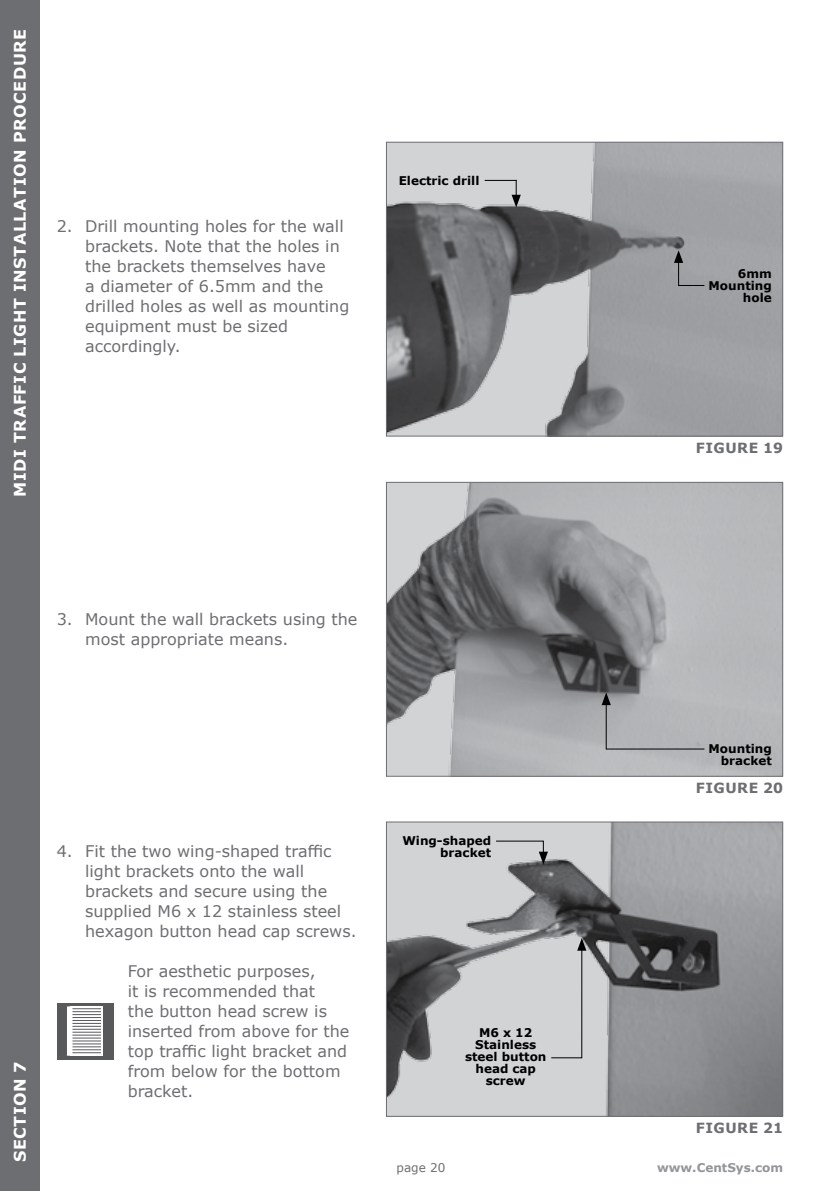
<style>
.page{position:relative;width:840px;height:1191px;background:#fff}
.page>*{position:absolute;margin:0;border:0;box-sizing:border-box;transform-origin:0 0}
.t1{font:16px/20px "Verdana";color:#6d6e71}
.t2{font:700 16px "Verdana";letter-spacing:.035em;color:#fff}
.t3{font:700 14px "Verdana";letter-spacing:.035em;color:#6d6e71}
.t4{font:700 12px/12px "Verdana";color:#000;text-align:right}
.t5{font:700 12px "Verdana";color:#939598}
.t6{font:12px "Verdana";color:#6d6e71}
</style>
<div class="page">
<div style="left:0;top:0;width:40px;height:1191px;background:#6d6e71"></div>
<svg style="left:386px;top:141px;width:397px;height:296px;background:#96989a"></svg>
<svg style="left:386px;top:481px;width:397px;height:296px;background:#9d9ea1"></svg>
<svg style="left:386px;top:821px;width:397px;height:296px;background:#9d9fa1"></svg>
<div style="left:57px;top:1002px;width:56px;height:57px;background:#58595b"></div>
<div style="left:70px;top:1006px;width:33px;height:49px;background:#fff"></div>
<svg style="left:67px;top:1006px;width:34px;height:49px"></svg>
<svg style="left:511px;top:180px;width:9px;height:27px"></svg>
<hr style="left:484px;top:180px;width:32px;height:1px;background:#000">
<svg style="left:673px;top:250px;width:31px;height:36px"></svg>
<hr style="left:605px;top:702px;width:1px;height:47px;background:#000">
<svg style="left:601px;top:692px;width:9px;height:13px"></svg>
<hr style="left:606px;top:748px;width:98px;height:1px;background:#000">
<svg style="left:494px;top:840px;width:53px;height:24px"></svg>
<svg style="left:550px;top:938px;width:36px;height:120px;background:#c7c9ca"></svg>
<p class="t2" style="left:9px;top:496px;width:467px;rotate:-90deg">Midi Traffic Light installation procedure</p>
<p class="t1" style="left:85px;top:216px;width:265px;text-indent:-28px">2. Drill mounting holes for the wall brackets. Note that the holes in the brackets themselves have<br>a diameter of 6.5mm and the drilled holes as well as mounting equipment must be sized accordingly.</p>
<p class="t4" style="left:398px;top:174px;width:82px">Electric drill</p>
<p class="t4" style="left:708px;top:267px;width:65px">6mm<br>Mounting hole</p>
<p class="t3" style="left:695px;top:438px;width:89px">FIGURE 19</p>
<p class="t1" style="left:85px;top:609px;width:274px;text-indent:-28px">3. Mount the wall brackets using the most appropriate means.</p>
<p class="t2" style="left:9px;top:1162px;width:103px;rotate:-90deg">SECTION 7</p>
<p class="t1" style="left:85px;top:840px;width:273px;text-indent:-28px">4. Fit the two wing-shaped traffic light brackets onto the wall brackets and secure using the supplied M6 x 12 stainless steel hexagon button head cap screws.</p>
<p class="t1" style="left:128px;top:961px;width:223px">For aesthetic purposes,<br>it is recommended that<br>the button head screw is inserted from above for the top traffic light bracket and from below for the bottom bracket.</p>
<p class="t4" style="left:708px;top:742px;width:65px">Mounting bracket</p>
<p class="t4" style="left:402px;top:834px;width:90px">Wing-shaped bracket</p>
<p class="t4" style="left:464px;top:1026px;width:83px;text-align:center">M6 x 12<br>Stainless steel button head cap screw</p>
<p class="t3" style="left:695px;top:778px;width:89px">FIGURE 20</p>
<p class="t3" style="left:695px;top:1118px;width:89px">FIGURE 21</p>
<p class="t6" style="left:396px;top:1159px;width:50px">page 20</p>
<p class="t5" style="left:656px;top:1159px;width:128px">www.CentSys.com</p>
</div>
